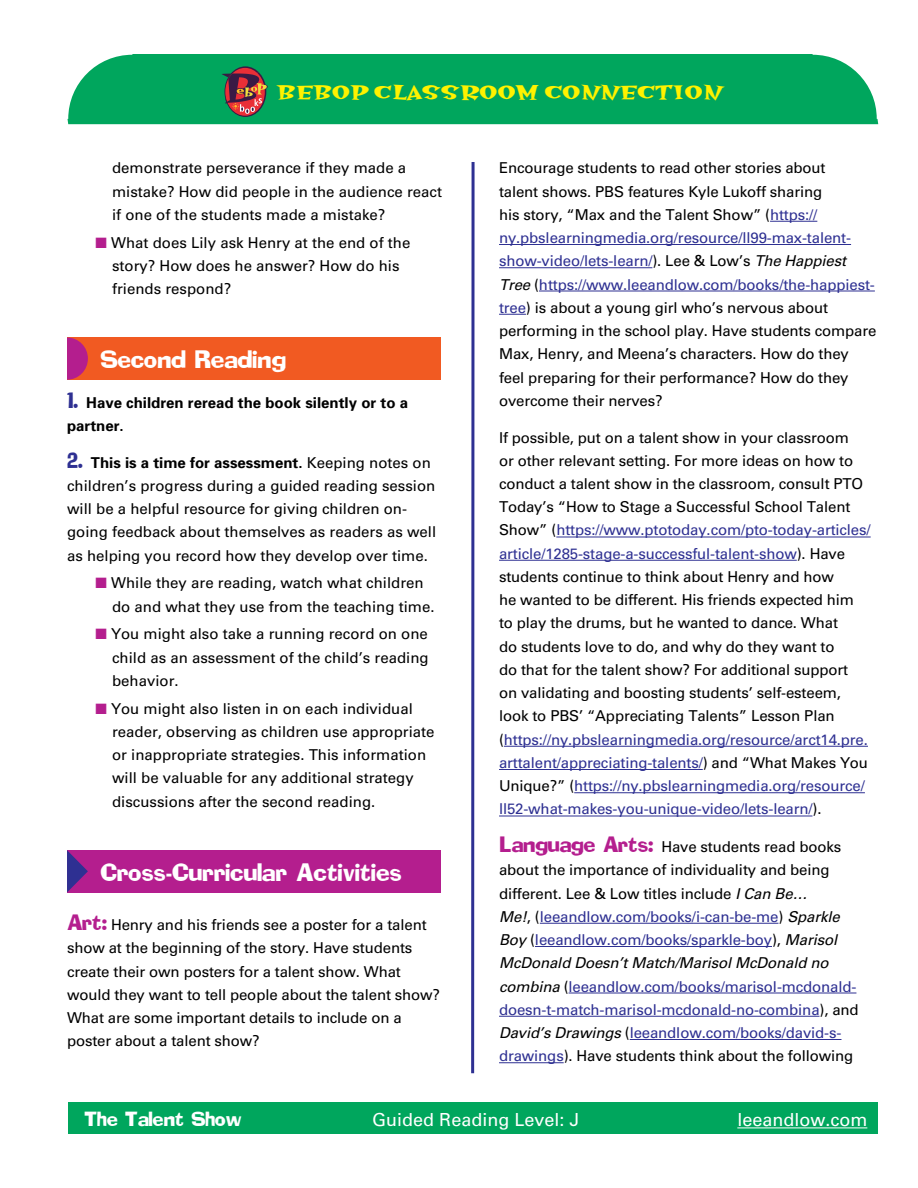
<style>
.page{position:relative;width:918px;height:1188px;background:#fff}
.page>*{position:absolute;margin:0;border:0;box-sizing:border-box;transform-origin:0 0}
.t1{font:700 22.5px "Hotsy Totsy";color:#fff200}
.t2{font:22.2px "Addled";color:#fff}
.t3{font:18px "Univers";color:#fff}
.t4{font:18px "Addled";color:#fff}
.t5{font:15px/23.2px "Univers";letter-spacing:-.01em;color:#000}
.t6{font:15px/23.2px "Univers";letter-spacing:-.01em;color:#2e3092}
.t7{font:700 15px/23.2px "Univers";color:#000}
.s1{color:#b41e8e}
.s2{font-family:"Addled";font-weight:400;font-size:19.5px;color:#2e3092}
.s3{font-family:"Addled";font-size:19.5px;color:#2e3092}
.s4{font-weight:700}
.s5{font-family:"Addled";font-size:19.5px;color:#b41e8e}
.s6{color:#2e3092}
.s7{font-style:italic}
.s8{color:#000}
.s9{font-style:italic;color:#000}
</style>
<div class="page">
<div style="left:68px;top:54px;width:810px;height:70px;background:#00a65d"></div>
<svg style="left:471px;top:162px;width:4px;height:911px;background:#6163ac"></svg>
<div style="left:68px;top:1103px;width:810px;height:31px;background:#00a65d"></div>
<hr style="left:737px;top:1127px;width:130px;height:1px;background:#fff">
<svg style="left:225px;top:66px;width:41px;height:51px"></svg>
<svg style="left:225px;top:68px;width:40px;height:48px"></svg>
<svg style="left:222px;top:69px;width:46px;height:45px;background:#7c544a"></svg>
<div style="left:67px;top:338px;width:374px;height:42px;background:#f15a22"></div>
<svg style="left:67px;top:338px;width:21px;height:42px"></svg>
<div style="left:67px;top:850px;width:374px;height:43px;background:#b41e8e"></div>
<svg style="left:67px;top:850px;width:21px;height:42px"></svg>
<hr style="left:770px;top:221px;width:47px;height:1px;background:#2e3092">
<hr style="left:499px;top:244px;width:352px;height:1px;background:#2e3092">
<hr style="left:499px;top:267px;width:153px;height:1px;background:#2e3092">
<hr style="left:539px;top:291px;width:336px;height:1px;background:#2e3092">
<svg style="left:499px;top:314px;width:27px;height:1px"></svg>
<hr style="left:556px;top:537px;width:315px;height:1px;background:#2e3092">
<hr style="left:499px;top:560px;width:298px;height:1px;background:#2e3092">
<hr style="left:504px;top:746px;width:364px;height:1px;background:#2e3092">
<hr style="left:499px;top:769px;width:204px;height:1px;background:#2e3092">
<hr style="left:574px;top:792px;width:291px;height:1px;background:#2e3092">
<hr style="left:499px;top:816px;width:313px;height:1px;background:#2e3092">
<hr style="left:540px;top:923px;width:239px;height:1px;background:#2e3092">
<hr style="left:535px;top:946px;width:237px;height:1px;background:#2e3092">
<hr style="left:569px;top:993px;width:287px;height:1px;background:#2e3092">
<hr style="left:499px;top:1016px;width:321px;height:1px;background:#2e3092">
<hr style="left:630px;top:1039px;width:211px;height:1px;background:#2e3092">
<hr style="left:499px;top:1062px;width:65px;height:1px;background:#2e3092">
<h1 class="t1" style="left:277px;top:80px;width:447px">BEBOP CLASSROOM CONNECTION</h1>
<p class="t5" style="left:112px;top:156px;width:332px">demonstrate perseverance if they made a mistake? How did people in the audience react if one of the students made a mistake?</p>
<p class="t5" style="left:112px;top:231px;width:300px;text-indent:-16px"><span class="s1">■</span> What does Lily ask Henry at the end of the story? How does he answer? How do his friends respond?</p>
<h2 class="t2" style="left:100px;top:345px;width:187px">Second Reading</h2>
<p class="t7" style="left:67px;top:391px;width:342px"><span class="s2">1.</span> Have children reread the book silently or to a partner.</p>
<p class="t5" style="left:67px;top:451px;width:371px"><span class="s3">2.</span> <span class="s4">This is a time for assessment.</span> Keeping notes on children’s progress during a guided reading session will be a helpful resource for giving children on&shy;going feedback about themselves as readers as well as helping you record how they develop over time.</p>
<p class="t5" style="left:112px;top:572px;width:324px;text-indent:-16px"><span class="s1">■</span> While they are reading, watch what children do and what they use from the teaching time.</p>
<p class="t5" style="left:112px;top:623px;width:318px;text-align:justify;text-indent:-16px"><span class="s1">■</span> You might also take a running record on one child as an assessment of the child’s reading behavior.</p>
<p class="t5" style="left:112px;top:697px;width:324px;text-indent:-16px"><span class="s1">■</span> You might also listen in on each individual reader, observing as children use appropriate or inappropriate strategies. This information will be valuable for any additional strategy discussions after the second reading.</p>
<h2 class="t2" style="left:100px;top:857px;width:303px">Cross-Curricular Activities</h2>
<p class="t5" style="left:67px;top:913px;width:375px"><span class="s5">Art:</span> Henry and his friends see a poster for a talent show at the beginning of the story. Have students create their own posters for a talent show. What would they want to tell people about the talent show?<br>What are some important details to include on a poster about a talent show?</p>
<p class="t5" style="left:499px;top:156px;width:379px">Encourage students to read other stories about<br>talent shows. PBS features Kyle Lukoff sharing<br>his story, “Max and the Talent Show” (<span class="s6">https:// ny.pbslearningmedia.org/resource/ll99-max-talent&shy;show-video/lets-learn/</span>). Lee &amp; Low’s <span class="s7">The Happiest Tree</span> (<span class="s6">https://www.leeandlow.com/books/the-happiest&shy;tree</span>) is about a young girl who’s nervous about performing in the school play. Have students compare Max, Henry, and Meena’s characters. How do they feel preparing for their performance? How do they overcome their nerves?</p>
<p class="t5" style="left:499px;top:426px;width:373px">If possible, put on a talent show in your classroom<br>or other relevant setting. For more ideas on how to conduct a talent show in the classroom, consult PTO Today’s “How to Stage a Successful School Talent Show” (<span class="s6">https://www.ptotoday.com/pto-today-articles/ article/1285-stage-a-successful-talent-show</span>). Have students continue to think about Henry and how<br>he wanted to be different. His friends expected him to play the drums, but he wanted to dance. What<br>do students love to do, and why do they want to<br>do that for the talent show? For additional support<br>on validating and boosting students’ self-esteem, look to PBS’ “Appreciating Talents” Lesson Plan (<span class="s6">https://ny.pbslearningmedia.org/resource/arct14.pre. arttalent/appreciating-talents/</span>) and “What Makes You Unique?” (<span class="s6">https://ny.pbslearningmedia.org/resource/ ll52-what-makes-you-unique-video/lets-learn/</span>).</p>
<p class="t6" style="left:499px;top:835px;width:361px"><span class="s5">Language Arts:</span> <span class="s8">Have students read books about the importance of individuality and being different. Lee &amp; Low titles include</span> <span class="s9">I Can Be…<br>Me!</span><span class="s8">, (</span>leeandlow.com/books/i-can-be-me<span class="s8">)</span> <span class="s9">Sparkle Boy</span> <span class="s8">(</span>leeandlow.com/books/sparkle-boy<span class="s8">),</span> <span class="s9">Marisol McDonald Doesn’t Match/Marisol McDonald no combina</span> <span class="s8">(</span>leeandlow.com/books/marisol-mcdonald&shy;doesn-t-match-marisol-mcdonald-no-combina<span class="s8">), and </span><span class="s9">David’s Drawings</span> <span class="s8">(</span>leeandlow.com/books/david-s&shy;drawings<span class="s8">). Have students think about the following</span></p>
<p class="t4" style="left:84px;top:1107px;width:159px">The Talent Show</p>
<p class="t3" style="left:372px;top:1109px;width:209px">Guided Reading Level: J</p>
<p class="t3" style="left:737px;top:1109px;width:132px">leeandlow.com</p>
</div>
